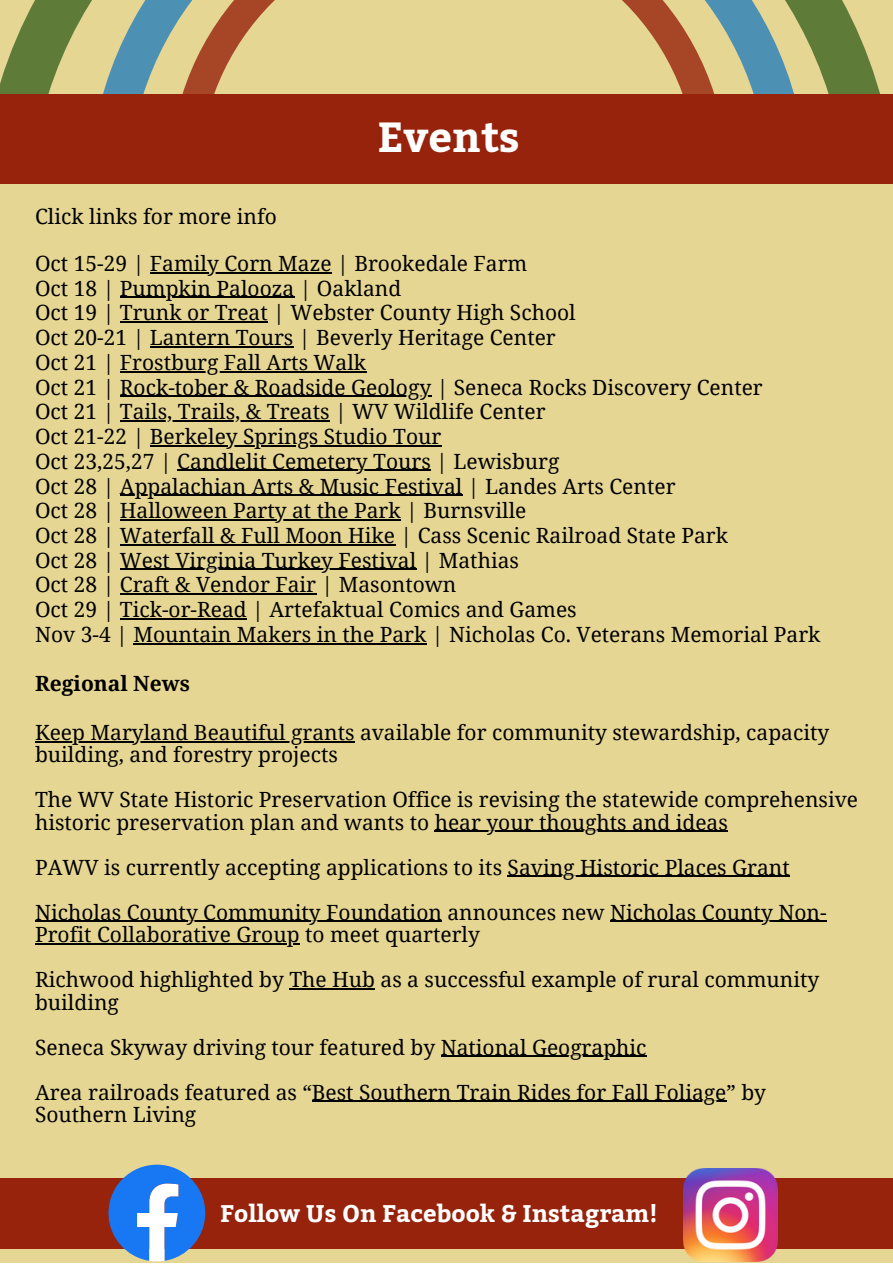
<style>
.page{position:relative;width:893px;height:1264px;background:#fff}
.page>*{position:absolute;margin:0;border:0;box-sizing:border-box;transform-origin:0 0}
.t1{font:700 42px "Kadwa";color:#fff}
.t2{font:700 24px "Kadwa";color:#fff}
.t3{font:21px/22.5px "Noto Serif";color:#000}
.t4{font:700 21px "Noto Serif";color:#000}
</style>
<div class="page">
<div style="left:0;top:0;width:892px;height:1262px;background:#e6d694"></div>
<svg style="left:0;top:0;width:880px;height:94px;fill:#5e7c38"></svg>
<svg style="left:89px;top:0;width:718px;height:94px"></svg>
<div style="left:0;top:94px;width:892px;height:90px;background:#97230c"></div>
<hr style="left:150px;top:272px;width:182px;height:1px;background:#000">
<hr style="left:120px;top:297px;width:174px;height:1px;background:#000">
<hr style="left:120px;top:321px;width:148px;height:1px;background:#000">
<hr style="left:150px;top:346px;width:143px;height:1px;background:#000">
<hr style="left:120px;top:371px;width:246px;height:1px;background:#000">
<hr style="left:120px;top:395px;width:311px;height:2px;background:#000">
<hr style="left:120px;top:420px;width:209px;height:1px;background:#000">
<hr style="left:150px;top:445px;width:291px;height:1px;background:#000">
<hr style="left:177px;top:470px;width:254px;height:1px;background:#000">
<hr style="left:120px;top:494px;width:342px;height:2px;background:#000">
<hr style="left:120px;top:519px;width:281px;height:1px;background:#000">
<hr style="left:120px;top:544px;width:275px;height:1px;background:#000">
<hr style="left:120px;top:569px;width:296px;height:1px;background:#000">
<hr style="left:120px;top:593px;width:196px;height:1px;background:#000">
<hr style="left:120px;top:618px;width:127px;height:1px;background:#000">
<hr style="left:133px;top:643px;width:293px;height:1px;background:#000">
<hr style="left:35px;top:741px;width:319px;height:1px;background:#000">
<hr style="left:434px;top:830px;width:293px;height:2px;background:#000">
<hr style="left:507px;top:875px;width:282px;height:2px;background:#000">
<hr style="left:35px;top:920px;width:407px;height:2px;background:#000">
<hr style="left:610px;top:920px;width:216px;height:2px;background:#000">
<hr style="left:35px;top:943px;width:264px;height:1px;background:#000">
<hr style="left:289px;top:988px;width:86px;height:1px;background:#000">
<hr style="left:440px;top:1055px;width:206px;height:1px;background:#000">
<hr style="left:312px;top:1100px;width:414px;height:1px;background:#000">
<div style="left:0;top:1177px;width:892px;height:71px;background:#97230c"></div>
<svg style="left:108px;top:1164px;width:97px;height:97px"></svg>
<img style="left:683px;top:1168px;width:94px;height:93px">
<p class="t1" style="left:377px;top:112px;width:144px">Events</p>
<p class="t3" style="left:35px;top:204px;width:243px">Click links for more info</p>
<p class="t3" style="left:35px;top:251px;width:494px">Oct 15-29 | Family Corn Maze | Brookedale Farm</p>
<p class="t3" style="left:35px;top:276px;width:368px">Oct 18 | Pumpkin Palooza | Oakland</p>
<p class="t3" style="left:35px;top:301px;width:542px">Oct 19 | Trunk or Treat | Webster County High School</p>
<p class="t3" style="left:35px;top:326px;width:522px">Oct 20-21 | Lantern Tours | Beverly Heritage Center</p>
<p class="t3" style="left:35px;top:350px;width:332px">Oct 21 | Frostburg Fall Arts Walk</p>
<p class="t3" style="left:35px;top:375px;width:729px">Oct 21 | Rock-tober &amp; Roadside Geology | Seneca Rocks Discovery Center</p>
<p class="t3" style="left:35px;top:400px;width:512px">Oct 21 | Tails, Trails, &amp; Treats | WV Wildlife Center</p>
<p class="t3" style="left:35px;top:424px;width:408px">Oct 21-22 | Berkeley Springs Studio Tour</p>
<p class="t3" style="left:35px;top:449px;width:526px">Oct 23,25,27 | Candlelit Cemetery Tours | Lewisburg</p>
<p class="t3" style="left:35px;top:474px;width:642px">Oct 28 | Appalachian Arts &amp; Music Festival | Landes Arts Center</p>
<p class="t3" style="left:35px;top:499px;width:493px">Oct 28 | Halloween Party at the Park | Burnsville</p>
<p class="t3" style="left:35px;top:523px;width:694px">Oct 28 | Waterfall &amp; Full Moon Hike | Cass Scenic Railroad State Park</p>
<p class="t3" style="left:35px;top:548px;width:485px">Oct 28 | West Virginia Turkey Festival | Mathias</p>
<p class="t3" style="left:35px;top:573px;width:423px">Oct 28 | Craft &amp; Vendor Fair | Masontown</p>
<p class="t3" style="left:35px;top:598px;width:543px">Oct 29 | Tick-or-Read | Artefaktual Comics and Games</p>
<p class="t3" style="left:35px;top:622px;width:786px">Nov 3-4 | Mountain Makers in the Park | Nicholas Co. Veterans Memorial Park</p>
<p class="t4" style="left:35px;top:669px;width:156px">Regional News</p>
<p class="t3" style="left:35px;top:720px;width:795px">Keep Maryland Beautiful grants available for community stewardship, capacity building, and forestry projects</p>
<p class="t3" style="left:35px;top:787px;width:824px">The WV State Historic Preservation Office is revising the statewide comprehensive historic preservation plan and wants to hear your thoughts and ideas</p>
<p class="t3" style="left:35px;top:855px;width:756px">PAWV is currently accepting applications to its Saving Historic Places Grant</p>
<p class="t3" style="left:35px;top:900px;width:792px">Nicholas County Community Foundation announces new Nicholas County Non-<br>Profit Collaborative Group to meet quarterly</p>
<p class="t3" style="left:35px;top:967px;width:785px">Richwood highlighted by The Hub as a successful example of rural community building</p>
<p class="t3" style="left:35px;top:1035px;width:613px">Seneca Skyway driving tour featured by National Geographic</p>
<p class="t3" style="left:35px;top:1080px;width:732px">Area railroads featured as “Best Southern Train Rides for Fall Foliage” by<br>Southern Living</p>
<p class="t2" style="left:220px;top:1200px;width:438px">Follow Us On Facebook &amp; Instagram!</p>
</div>
